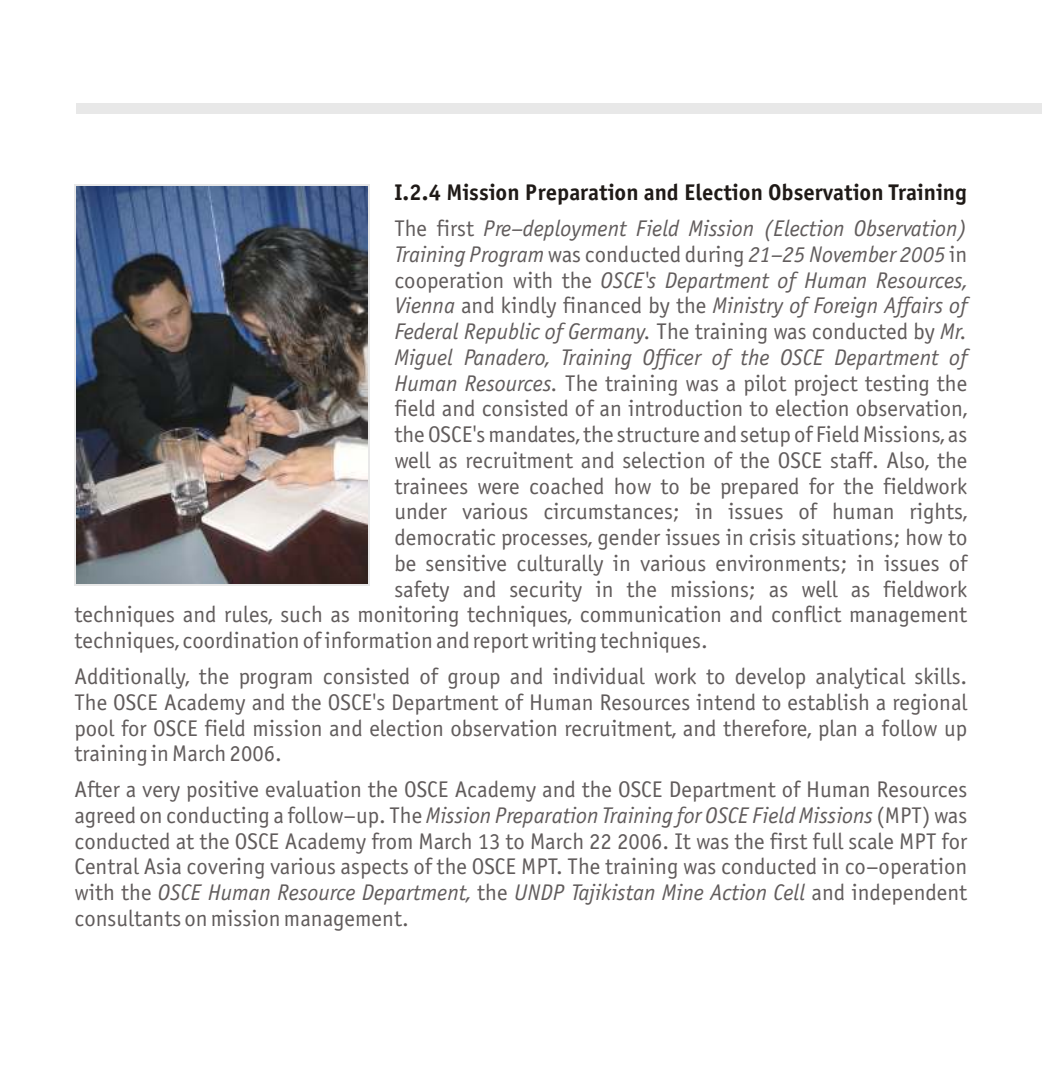
<style>
.page{position:relative;width:1043px;height:1092px;background:#fff}
.page>*{position:absolute;margin:0;border:0;box-sizing:border-box;transform-origin:0 0}
.t1{font:22.75px/25.7px "Officina Sans CTT";color:#615c5c;text-align:justify}
.t2{font:italic 22.75px "Officina Sans CTT";color:#615c5c}
.t3{font:700 22.75px/36.4px "Officina Sans CTT";color:#1f1a17}
.s1{font-weight:400;color:#615c5c}
.s2{font-weight:400;font-style:italic;color:#615c5c}
.s3{font-style:normal}
.s4{font-style:italic}
</style>
<div class="page">
<div style="left:76px;top:103px;width:966px;height:11px;background:#e8e8e8"></div>
<svg style="left:74px;top:184px;width:296px;height:402px;background:#bec2c9"></svg>
<img style="left:77px;top:187px;width:290px;height:397px">
<p class="t3" style="left:394px;top:176px;width:574px">I.2.4 Mission Preparation and Election Observation Training<br><span class="s1">The first</span> <span class="s2">Pre–deployment Field Mission (Election Observation)</span></p>
<p class="t2" style="left:394px;top:246px;width:574px">Training Program <span class="s3">was conducted during</span> 21–25 November 2005 <span class="s3">in</span></p>
<p class="t2" style="left:394px;top:272px;width:574px"><span class="s3">cooperation with the</span> OSCE's Department of Human Resources,</p>
<p class="t2" style="left:394px;top:298px;width:574px">Vienna <span class="s3">and kindly financed by the</span> Ministry of Foreign Affairs of</p>
<p class="t2" style="left:394px;top:324px;width:574px">Federal Republic of Germany. <span class="s3">The training was conducted by</span> Mr.</p>
<p class="t2" style="left:394px;top:349px;width:574px">Miguel Panadero, Training Officer of the OSCE Department of</p>
<p class="t1" style="left:394px;top:372px;width:575px"><span class="s4">Human Resources.</span> The training was a pilot project testing the</p>
<p class="t1" style="left:394px;top:398px;width:574px">field and consisted of an introduction to election observation,</p>
<p class="t1" style="left:394px;top:424px;width:574px">the OSCE's mandates, the structure and setup of Field Missions, as</p>
<p class="t1" style="left:394px;top:450px;width:575px">well as recruitment and selection of the OSCE staff. Also, the</p>
<p class="t1" style="left:394px;top:475px;width:574px">trainees were coached how to be prepared for the fieldwork</p>
<p class="t1" style="left:394px;top:501px;width:574px">under various circumstances; in issues of human rights,</p>
<p class="t1" style="left:394px;top:527px;width:575px">democratic processes, gender issues in crisis situations; how to</p>
<p class="t1" style="left:394px;top:553px;width:575px">be sensitive culturally in various environments; in issues of</p>
<p class="t1" style="left:394px;top:578px;width:574px">safety and security in the missions; as well as fieldwork</p>
<p class="t1" style="left:74px;top:604px;width:894px">techniques and rules, such as monitoring techniques, communication and conflict management</p>
<p class="t1" style="left:74px;top:630px;width:635px">techniques, coordination of information and report writing techniques.</p>
<p class="t1" style="left:74px;top:666px;width:895px">Additionally, the program consisted of group and individual work to develop analytical skills.<br>The OSCE Academy and the OSCE's Department of Human Resources intend to establish a regional pool for OSCE field mission and election observation recruitment, and therefore, plan a follow up training in March 2006.</p>
<p class="t1" style="left:74px;top:779px;width:894px">After a very positive evaluation the OSCE Academy and the OSCE Department of Human Resources agreed on conducting a follow–up. The <span class="s4">Mission Preparation Training for OSCE Field Missions</span> (MPT) was conducted at the OSCE Academy from March 13 to March 22 2006. It was the first full scale MPT for Central Asia covering various aspects of the OSCE MPT. The training was conducted in co–operation with the <span class="s4">OSCE Human Resource Department,</span> the <span class="s4">UNDP Tajikistan Mine Action Cell</span> and independent consultants on mission management.</p>
</div>
